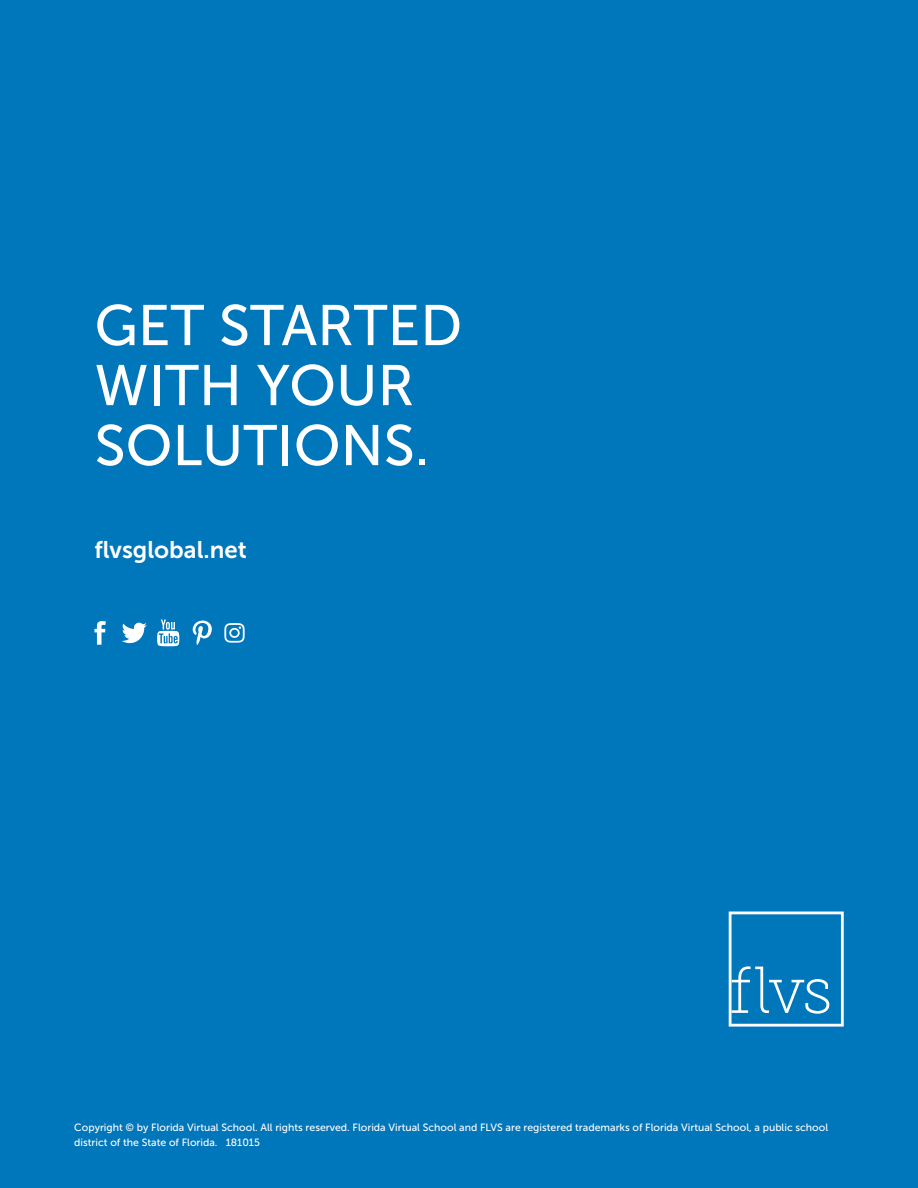
<style>
.page{position:relative;width:918px;height:1188px;background:#0076bb}
.page>*{position:absolute;margin:0;border:0;box-sizing:border-box;transform-origin:0 0}
.t1{font:57px/60px "Museo Sans 500";color:#fff}
.t2{font:24px "Museo Sans 700";color:#fff}
.t3{font:10.5px/15px "Museo Sans 500";color:#fff}
</style>
<div class="page">
<svg style="left:122px;top:623px;width:25px;height:20px"></svg>
<svg style="left:94px;top:621px;width:12px;height:24px"></svg>
<svg style="left:193px;top:621px;width:19px;height:24px"></svg>
<svg style="left:157px;top:620px;width:22px;height:26px"></svg>
<svg style="left:729px;top:912px;width:115px;height:115px"></svg>
<svg style="left:224px;top:623px;width:21px;height:20px"></svg>
<h1 class="t1" style="left:94px;top:296px;width:369px">GET STARTED<br>WITH YOUR<br>SOLUTIONS.</h1>
<h2 class="t2" style="left:94px;top:536px;width:154px">flvsglobal.net</h2>
<p class="t3" style="left:74px;top:1120px;width:755px">Copyright © by Florida Virtual School. All rights reserved. Florida Virtual School and FLVS are registered trademarks of Florida Virtual School, a public school district of the State of Florida. 181015</p>
</div>
